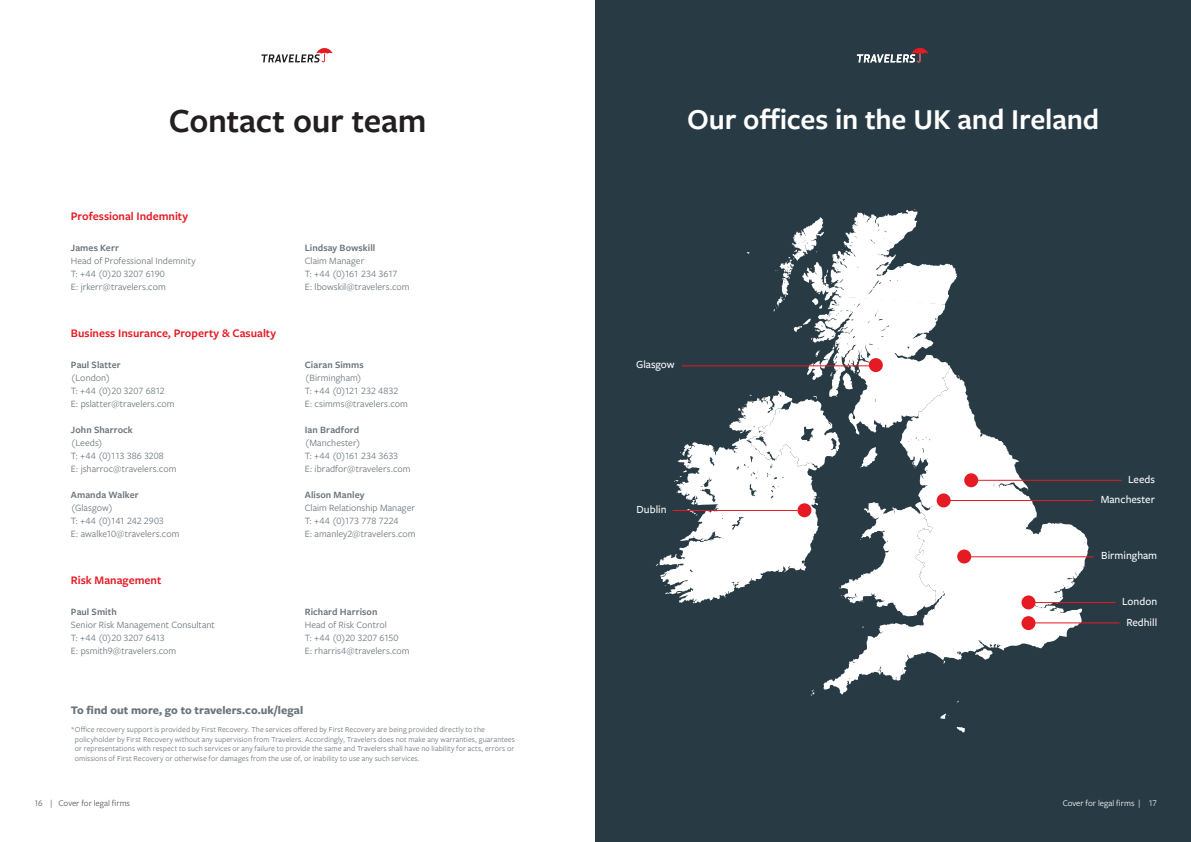
<style>
.page{position:relative;width:1191px;height:842px;background:#fff}
.page>*{position:absolute;margin:0;border:0;box-sizing:border-box;transform-origin:0 0}
.t1{font:600 35px "Freight Sans Pro";letter-spacing:-.01em;color:#231f20}
.t2{font:600 30px "Freight Sans Pro";letter-spacing:-.005em;color:#fff}
.t3{font:600 12px "Freight Sans Pro";color:#e51a23}
.t4{font:700 12px "Freight Sans Pro";color:#6a747b}
.t5{font:500 11.3px "Freight Sans Pro";color:#fff}
.t6{font:10px/13px "Freight Sans Pro";letter-spacing:.005em;color:#6a747b}
.t7{font:600 10px "Freight Sans Pro";letter-spacing:.005em;color:#6a747b}
.t8{font:9px "Freight Sans Pro";letter-spacing:-.005em;color:#57585a}
.t9{font:9px "Freight Sans Pro";letter-spacing:-.005em;color:#fff}
.t10{font:8px/9.6px "Freight Sans Pro";letter-spacing:.01em;color:#6a747b}
</style>
<div class="page">
<svg style="left:261px;top:48px;width:72px;height:14px"></svg>
<div style="left:595px;top:0;width:596px;height:842px;background:#283b44"></div>
<svg style="left:656px;top:209px;width:301px;height:395px"></svg>
<svg style="left:940px;top:700px;width:25px;height:32px"></svg>
<svg style="left:810px;top:368px;width:278px;height:328px"></svg>
<div style="left:996px;top:579px;width:49px;height:39px;background:#fff"></div>
<div style="left:797px;top:503px;width:14px;height:14px;background:#e51a23;border-radius:50%"></div>
<div style="left:964px;top:473px;width:14px;height:14px;background:#e51a23;border-radius:50%"></div>
<div style="left:936px;top:493px;width:14px;height:14px;background:#e51a23;border-radius:50%"></div>
<div style="left:869px;top:358px;width:14px;height:14px;background:#e51a23;border-radius:50%"></div>
<div style="left:957px;top:549px;width:14px;height:14px;background:#e51a23;border-radius:50%"></div>
<div style="left:1021px;top:616px;width:14px;height:14px;background:#e51a23;border-radius:50%"></div>
<div style="left:1021px;top:595px;width:14px;height:14px;background:#e51a23;border-radius:50%"></div>
<hr style="left:672px;top:510px;width:125px;height:1px;background:#e51a23">
<hr style="left:681px;top:365px;width:190px;height:1px;background:#e51a23">
<hr style="left:972px;top:480px;width:149px;height:1px;background:#e51a23">
<hr style="left:944px;top:500px;width:149px;height:1px;background:#e51a23">
<hr style="left:967px;top:556px;width:126px;height:1px;background:#e51a23">
<hr style="left:1030px;top:602px;width:85px;height:1px;background:#e51a23">
<hr style="left:1030px;top:622px;width:89px;height:1px;background:#e51a23">
<svg style="left:857px;top:48px;width:71px;height:14px"></svg>
<h1 class="t1" style="left:169px;top:97px;width:259px">Contact our team</h1>
<h2 class="t2" style="left:687px;top:98px;width:413px">Our offices in the UK and Ireland</h2>
<p class="t3" style="left:71px;top:208px;width:119px">Professional Indemnity</p>
<p class="t7" style="left:71px;top:241px;width:50px">James Kerr</p>
<p class="t6" style="left:71px;top:254px;width:126px">Head of Professional Indemnity<br>T: +44 (0)20 3207 6190<br>E: jrkerr@travelers.com</p>
<p class="t3" style="left:71px;top:325px;width:207px">Business Insurance, Property &amp; Casualty</p>
<p class="t7" style="left:71px;top:358px;width:51px">Paul Slatter</p>
<p class="t6" style="left:71px;top:371px;width:105px">(London)<br>T: +44 (0)20 3207 6812<br>E: pslatter@travelers.com</p>
<p class="t7" style="left:71px;top:423px;width:63px">John Sharrock</p>
<p class="t6" style="left:71px;top:436px;width:107px">(Leeds)<br>T: +44 (0)113 386 3208<br>E: jsharroc@travelers.com</p>
<p class="t7" style="left:71px;top:488px;width:69px">Amanda Walker</p>
<p class="t6" style="left:71px;top:501px;width:110px">(Glasgow)<br>T: +44 (0)141 242 2903<br>E: awalke10@travelers.com</p>
<p class="t3" style="left:71px;top:572px;width:92px">Risk Management</p>
<p class="t7" style="left:71px;top:605px;width:47px">Paul Smith</p>
<p class="t6" style="left:71px;top:618px;width:145px">Senior Risk Management Consultant<br>T: +44 (0)20 3207 6413<br>E: psmith9@travelers.com</p>
<p class="t7" style="left:305px;top:241px;width:72px">Lindsay Bowskill</p>
<p class="t6" style="left:305px;top:254px;width:106px">Claim Manager<br>T: +44 (0)161 234 3617<br>E: lbowskil@travelers.com</p>
<p class="t7" style="left:305px;top:358px;width:60px">Ciaran Simms</p>
<p class="t6" style="left:305px;top:371px;width:105px">(Birmingham)<br>T: +44 (0)121 232 4832<br>E: csimms@travelers.com</p>
<p class="t7" style="left:305px;top:423px;width:56px">Ian Bradford</p>
<p class="t6" style="left:305px;top:436px;width:107px">(Manchester)<br>T: +44 (0)161 234 3633<br>E: ibradfor@travelers.com</p>
<p class="t7" style="left:305px;top:488px;width:61px">Alison Manley</p>
<p class="t6" style="left:305px;top:501px;width:112px">Claim Relationship Manager<br>T: +44 (0)173 778 7224<br>E: amanley2@travelers.com</p>
<p class="t7" style="left:305px;top:605px;width:74px">Richard Harrison</p>
<p class="t6" style="left:305px;top:618px;width:106px">Head of Risk Control<br>T: +44 (0)20 3207 6150<br>E: rharris4@travelers.com</p>
<p class="t4" style="left:71px;top:702px;width:234px">To find out more, go to travelers.co.uk/legal</p>
<p class="t10" style="left:75px;top:724px;width:441px;text-indent:-4px">*Office recovery support is provided by First Recovery. The services offered by First Recovery are being provided directly to the policyholder by First Recovery without any supervision from Travelers. Accordingly, Travelers does not make any warranties, guarantees or representations with respect to such services or any failure to provide the same and Travelers shall have no liability for acts, errors or omissions of First Recovery or otherwise for damages from the use of, or inability to use any such services.</p>
<p class="t8" style="left:34px;top:797px;width:98px">16 | Cover for legal firms</p>
<p class="t5" style="left:636px;top:357px;width:40px">Glasgow</p>
<p class="t5" style="left:636px;top:502px;width:31px">Dublin</p>
<p class="t5" style="left:1128px;top:472px;width:28px">Leeds</p>
<p class="t5" style="left:1100px;top:492px;width:56px">Manchester</p>
<p class="t5" style="left:1101px;top:548px;width:57px">Birmingham</p>
<p class="t5" style="left:1122px;top:594px;width:37px">London</p>
<p class="t5" style="left:1126px;top:615px;width:32px">Redhill</p>
<p class="t9" style="left:1062px;top:797px;width:96px">Cover for legal firms | 17</p>
</div>
